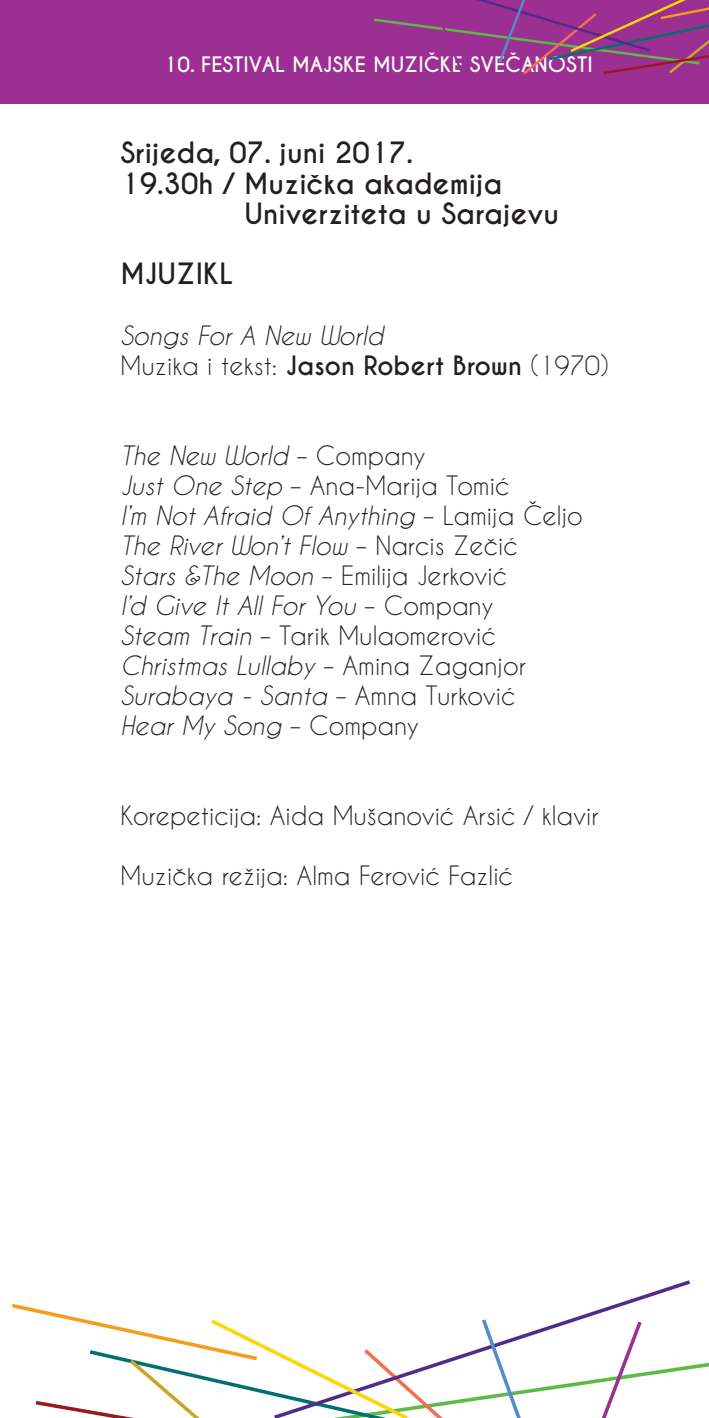
<style>
.page{position:relative;width:709px;height:1418px;background:#fff}
.page>*{position:absolute;margin:0;border:0;box-sizing:border-box;transform-origin:0 0}
.t1{font:700 27.5px/30.2px "Caviar Dreams";color:#231f20}
.t2{font:italic 25px/30px "Caviar Dreams";color:#231f20}
.t3{font:25px/30px "Caviar Dreams";color:#231f20}
.t4{font:700 20px "Caviar Dreams";color:#fff}
.s1{font-style:italic}
.s2{font-weight:700}
.s3{font-style:normal}
</style>
<div class="page">
<div style="left:0;top:0;width:709px;height:103px;background:#9c3092"></div>
<svg style="left:374px;top:0;width:335px;height:75px"></svg>
<svg style="left:626px;top:1280px;width:64px;height:21px"></svg>
<svg style="left:12px;top:1301px;width:697px;height:116px"></svg>
<p class="t4" style="left:164px;top:53px;width:430px">10. FESTIVAL MAJSKE MUZIČKE SVEČANOSTI</p>
<p class="t1" style="left:120px;top:139px;width:294px">Srijeda, 07. juni 2017.</p>
<p class="t1" style="left:244px;top:169px;width:316px;text-indent:-124px">19.30h / Muzička akademija<br>Univerziteta u Sarajevu</p>
<p class="t1" style="left:120px;top:260px;width:114px">MJUZIKL</p>
<p class="t3" style="left:120px;top:320px;width:490px"><span class="s1">Songs For A New World<br></span>Muzika i tekst: <span class="s2">Jason Robert Brown</span> (1970)</p>
<p class="t2" style="left:120px;top:440px;width:307px">The New World <span class="s3">– Company</span></p>
<p class="t3" style="left:120px;top:470px;width:390px"><span class="s1">Just One Step</span> – Ana-Marija Tomić</p>
<p class="t2" style="left:120px;top:500px;width:464px">I’m Not Afraid Of Anything <span class="s3">– Lamija Čeljo</span></p>
<p class="t2" style="left:120px;top:530px;width:399px">The River Won’t Flow <span class="s3">– Narcis Zečić</span></p>
<p class="t2" style="left:120px;top:560px;width:388px">Stars &amp;The Moon <span class="s3">– Emilija Jerković<br></span>I’d Give It All For You <span class="s3">– Company</span></p>
<p class="t3" style="left:120px;top:620px;width:377px"><span class="s1">Steam Train</span> – Tarik Mulaomerović</p>
<p class="t2" style="left:120px;top:650px;width:407px">Christmas Lullaby <span class="s3">– Amina Zaganjor<br></span>Surabaya - Santa <span class="s3">– Amna Turković</span></p>
<p class="t2" style="left:120px;top:710px;width:300px">Hear My Song <span class="s3">– Company</span></p>
<p class="t3" style="left:120px;top:800px;width:479px">Korepeticija: Aida Mušanović Arsić / klavir</p>
<p class="t3" style="left:120px;top:860px;width:394px">Muzička režija: Alma Ferović Fazlić</p>
</div>
